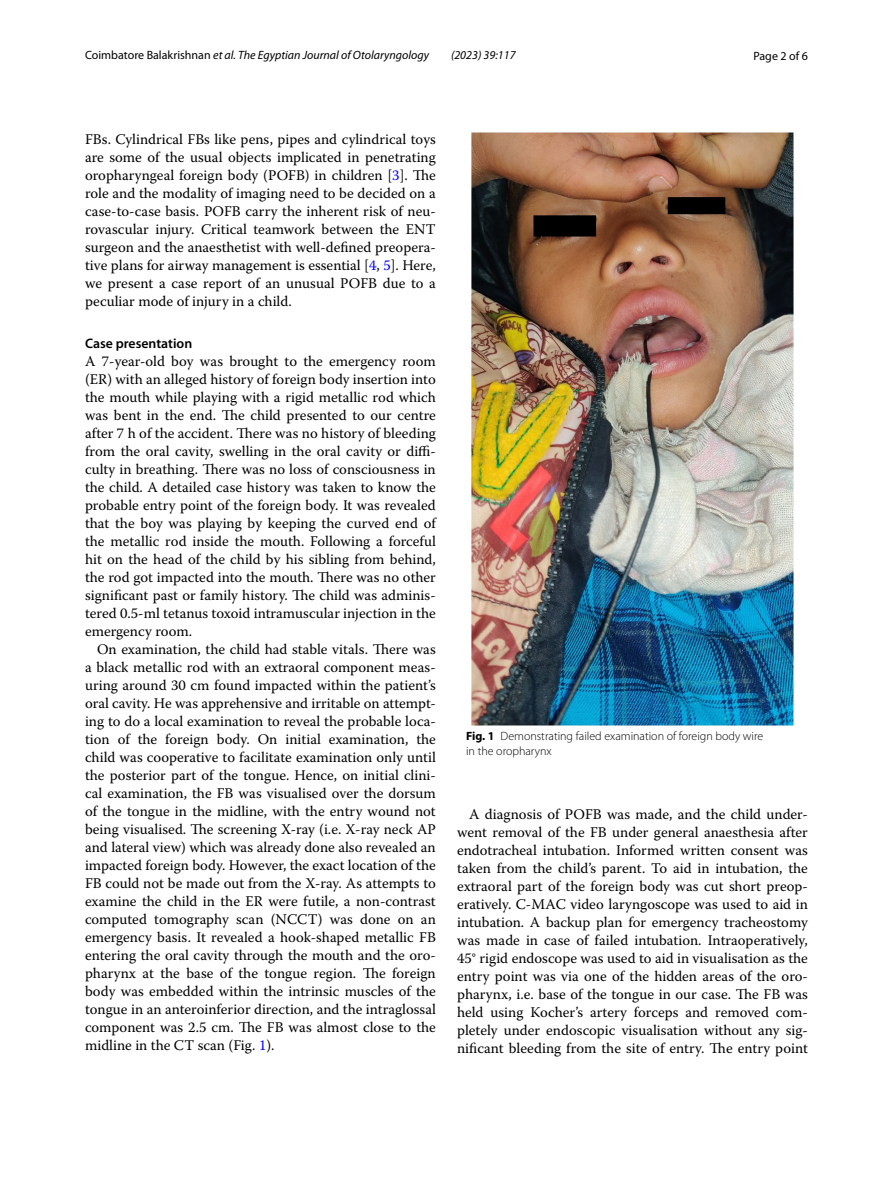
<style>
.page{position:relative;width:893px;height:1187px;background:#fff}
.page>*{position:absolute;margin:0;border:0;box-sizing:border-box;transform-origin:0 0}
.t1{font:14.7px/18px "Warnock Pro";color:#000;text-align:justify}
.t2{font:600 13.8px "Myriad Pro";color:#000}
.t3{font:italic 12px "Myriad Pro";color:#000}
.t4{font:300 12px/15px "Myriad Pro";color:#000}
.t5{font:12px "Myriad Pro";color:#000}
.s1{font-style:normal}
.s2{color:#00f}
.s3{font-weight:700}
</style>
<div class="page">
<img style="left:472px;top:133px;width:321px;height:592px">
<p class="t3" style="left:85px;top:48px;width:346px"><span class="s1">Coimbatore Balakrishnan</span> et al. The Egyptian Journal of Otolaryngology</p>
<p class="t3" style="left:451px;top:48px;width:66px">(2023) 39:117</p>
<p class="t5" style="left:753px;top:48px;width:56px">Page 2 of 6</p>
<p class="t1" style="left:85px;top:130px;width:352px">FBs. Cylindrical FBs like pens, pipes and cylindrical toys are some of the usual objects implicated in penetrating oropharyngeal foreign body (POFB) in children [<span class="s2">3</span>]. The role and the modality of imaging need to be decided on a case-to-case basis. POFB carry the inherent risk of neu&shy;rovascular injury. Critical teamwork between the ENT surgeon and the anaesthetist with well-defined preopera&shy;tive plans for airway management is essential [<span class="s2">4</span>, <span class="s2">5</span>]. Here, we present a case report of an unusual POFB due to a peculiar mode of injury in a child.</p>
<p class="t2" style="left:85px;top:334px;width:109px">Case presentation</p>
<p class="t1" style="left:85px;top:351px;width:352px">A 7-year-old boy was brought to the emergency room (ER) with an alleged history of foreign body insertion into the mouth while playing with a rigid metallic rod which was bent in the end. The child presented to our centre after 7 h of the accident. There was no history of bleeding from the oral cavity, swelling in the oral cavity or diffi&shy;culty in breathing. There was no loss of consciousness in the child. A detailed case history was taken to know the probable entry point of the foreign body. It was revealed that the boy was playing by keeping the curved end of the metallic rod inside the mouth. Following a forceful hit on the head of the child by his sibling from behind, the rod got impacted into the mouth. There was no other significant past or family history. The child was adminis&shy;tered 0.5-ml tetanus toxoid intramuscular injection in the emergency room.</p>
<p class="t1" style="left:85px;top:639px;width:352px;text-indent:12px">On examination, the child had stable vitals. There was a black metallic rod with an extraoral component meas&shy;uring around 30 cm found impacted within the patient’s oral cavity. He was apprehensive and irritable on attempt&shy;ing to do a local examination to reveal the probable loca&shy;tion of the foreign body. On initial examination, the child was cooperative to facilitate examination only until the posterior part of the tongue. Hence, on initial clini&shy;cal examination, the FB was visualised over the dorsum of the tongue in the midline, with the entry wound not being visualised. The screening X-ray (i.e. X-ray neck AP and lateral view) which was already done also revealed an impacted foreign body. However, the exact location of the FB could not be made out from the X-ray. As attempts to examine the child in the ER were futile, a non-contrast computed tomography scan (NCCT) was done on an emergency basis. It revealed a hook-shaped metallic FB entering the oral cavity through the mouth and the oro&shy;pharynx at the base of the tongue region. The foreign body was embedded within the intrinsic muscles of the tongue in an anteroinferior direction, and the intraglossal component was 2.5 cm. The FB was almost close to the midline in the CT scan (Fig. <span class="s2">1</span>).</p>
<p class="t4" style="left:466px;top:729px;width:299px"><span class="s3">Fig. 1</span> Demonstrating failed examination of foreign body wire in the oropharynx</p>
<p class="t1" style="left:457px;top:804px;width:352px;text-indent:12px">A diagnosis of POFB was made, and the child under&shy;went removal of the FB under general anaesthesia after endotracheal intubation. Informed written consent was taken from the child’s parent. To aid in intubation, the extraoral part of the foreign body was cut short preop&shy;eratively. C-MAC video laryngoscope was used to aid in intubation. A backup plan for emergency tracheostomy was made in case of failed intubation. Intraoperatively, 45° rigid endoscope was used to aid in visualisation as the entry point was via one of the hidden areas of the oro&shy;pharynx, i.e. base of the tongue in our case. The FB was held using Kocher’s artery forceps and removed com&shy;pletely under endoscopic visualisation without any sig&shy;nificant bleeding from the site of entry. The entry point</p>
</div>
